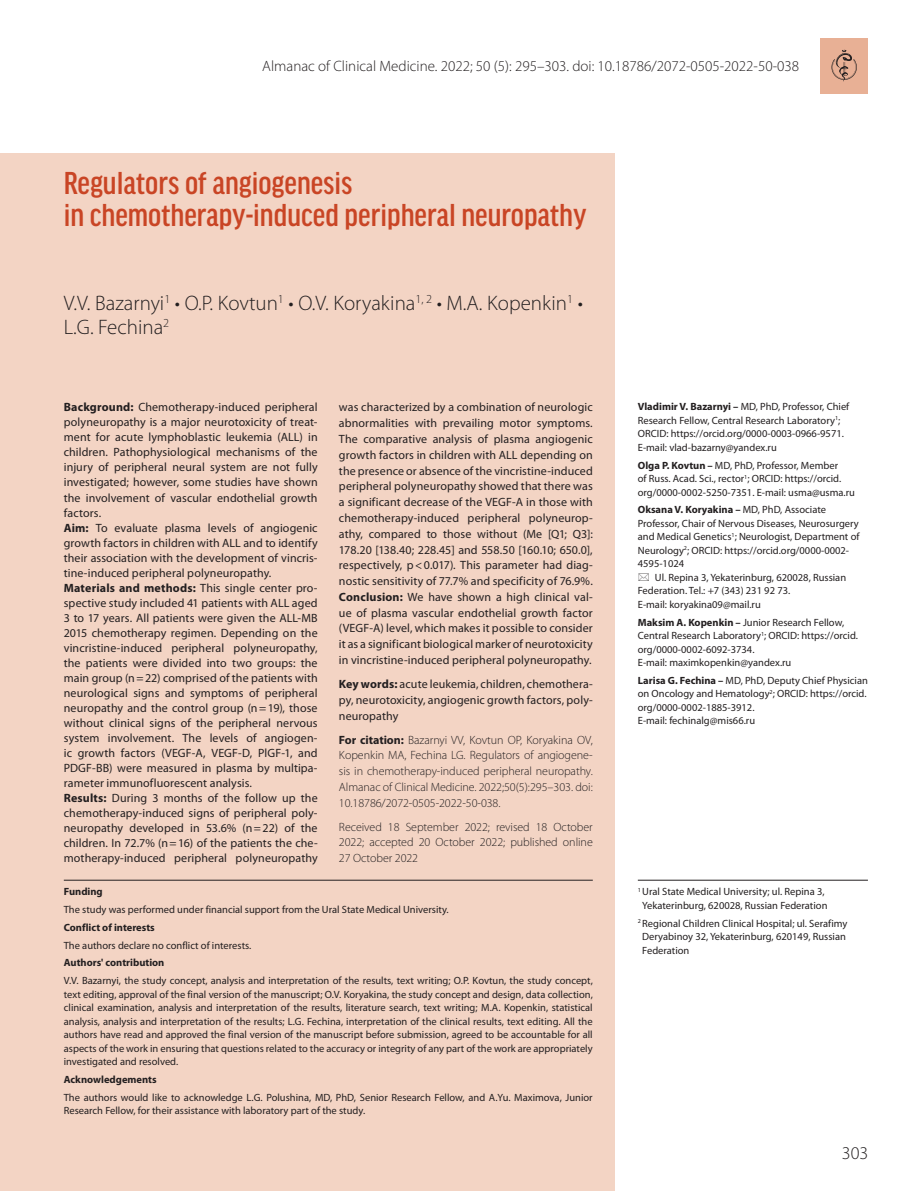
<style>
.page{position:relative;width:919px;height:1191px;background:#fff}
.page>*{position:absolute;margin:0;border:0;box-sizing:border-box;transform-origin:0 0}
.t1{font:500 condensed 33.75px/32.2px "Good Headline Pro";color:#c94525}
.t2{font:300 21px/24px "Myriad Pro";color:#231f20}
.t3{font:300 18px "Myriad Pro";color:#231f20}
.t4{font:300 15px "Myriad Pro";color:#231f20}
.t5{font:12px/15px "Myriad Pro";letter-spacing:.01em;color:#231f20;text-align:justify}
.t6{font:300 12px/15.8px "Myriad Pro";letter-spacing:-.005em;color:#231f20;text-align:justify}
.t7{font:10.5px/13.5px "Myriad Pro";color:#231f20}
.t8{font:700 10.5px "Myriad Pro";color:#231f20}
.s1{font-weight:700}
</style>
<div class="page">
<div style="left:0;top:153px;width:614px;height:1038px;background:#f3d4c4"></div>
<hr style="left:637px;top:880px;width:230px;height:1px;background:#231f20">
<hr style="left:64px;top:880px;width:528px;height:1px;background:#231f20">
<div style="left:820px;top:38px;width:47px;height:55px;background:#e8b095"></div>
<svg style="left:831px;top:50px;width:25px;height:32px"></svg>
<p class="t4" style="left:262px;top:57px;width:538px">Almanac of Clinical Medicine. 2022; 50 (5): 295–303. doi: 10.18786/2072-0505-2022-50-038</p>
<h1 class="t1" style="left:64px;top:167px;width:524px">Regulators of angiogenesis<br>in chemotherapy-induced peripheral neuropathy</h1>
<h2 class="t2" style="left:64px;top:291px;width:520px">V.V. Bazarnyi<sup>1</sup> • O.P. Kovtun<sup>1</sup> • O.V. Koryakina<sup>1,</sup> <sup>2</sup> • M.A. Kopenkin<sup>1</sup> •<br>L.G. Fechina<sup>2</sup></h2>
<p class="t5" style="left:64px;top:400px;width:255px;text-align:left"><span class="s1">Background:</span> Chemotherapy-induced peripheral polyneuropathy is a major neurotoxicity of treat&shy;ment for acute lymphoblastic leukemia (ALL) in children. Pathophysiological mechanisms of the injury of peripheral neural system are not fully investigated; however, some studies have shown the involvement of vascular endothelial growth factors.<br><span class="s1">Aim:</span> To evaluate plasma levels of angiogenic growth factors in children with ALL and to identify their association with the development of vincris&shy;tine-induced peripheral polyneuropathy.<br><span class="s1">Materials and methods:</span> This single center pro&shy;spective study included 41 patients with ALL aged 3 to 17 years. All patients were given the ALL-MB 2015 chemotherapy regimen. Depending on the vincristine-induced peripheral polyneuropathy, the patients were divided into two groups: the main group (n=22) comprised of the patients with neurological signs and symptoms of peripheral neuropathy and the control group (n=19), those without clinical signs of the peripheral nervous system involvement. The levels of angiogen&shy;ic growth factors (VEGF-A, VEGF-D, PlGF-1, and PDGF-BB) were measured in plasma by multipa&shy;rameter immunofluorescent analysis.<br><span class="s1">Results:</span> During 3 months of the follow up the chemotherapy-induced signs of peripheral poly&shy;neuropathy developed in 53.6% (n=22) of the children. In 72.7% (n=16) of the patients the che&shy;motherapy-induced peripheral polyneuropathy</p>
<p class="t5" style="left:339px;top:399px;width:255px;line-height:15.8px">was characterized by a combination of neurologic abnormalities with prevailing motor symptoms.<br>The comparative analysis of plasma angiogenic growth factors in children with ALL depending on the presence or absence of the vincristine-induced peripheral polyneuropathy showed that there was a significant decrease of the VEGF-A in those with chemotherapy-induced peripheral polyneurop&shy;athy, compared to those without (Me [Q1; Q3]:<br>178.20 [138.40; 228.45] and 558.50 [160.10; 650.0], respectively, p&lt;0.017). This parameter had diag&shy;nostic sensitivity of 77.7% and specificity of 76.9%.<br><span class="s1">Conclusion:</span> We have shown a high clinical val&shy;ue of plasma vascular endothelial growth factor (VEGF-A) level, which makes it possible to consider it as a significant biological marker of neurotoxicity in vincristine-induced peripheral polyneuropathy.</p>
<p class="t5" style="left:339px;top:676px;width:255px;line-height:15.8px"><span class="s1">Key words:</span> acute leukemia, children, chemothera&shy;py, neurotoxicity, angiogenic growth factors, poly&shy;neuropathy</p>
<p class="t6" style="left:339px;top:732px;width:255px"><span class="s1">For citation:</span> Bazarnyi VV, Kovtun OP, Koryakina OV, Kopenkin MA, Fechina LG. Regulators of angiogene&shy;sis in chemotherapy-induced peripheral neuropathy.<br>Almanac of Clinical Medicine. 2022;50(5):295–303. doi:<br>10.18786/2072-0505-2022-50-038.</p>
<p class="t6" style="left:339px;top:819px;width:255px">Received 18 September 2022; revised 18 October 2022; accepted 20 October 2022; published online 27 October 2022</p>
<p class="t8" style="left:64px;top:885px;width:40px">Funding</p>
<p class="t7" style="left:64px;top:902px;width:386px">The study was performed under financial support from the Ural State Medical University.</p>
<p class="t8" style="left:64px;top:920px;width:92px">Conflict of interests</p>
<p class="t7" style="left:64px;top:938px;width:189px">The authors declare no conflict of interests.</p>
<p class="t8" style="left:64px;top:956px;width:102px">Authors' contribution</p>
<p class="t7" style="left:64px;top:973px;width:530px;text-align:justify">V.V. Bazarnyi, the study concept, analysis and interpretation of the results, text writing; O.P. Kovtun, the study concept, text editing, approval of the final version of the manuscript; O.V. Koryakina, the study concept and design, data collection, clinical examination, analysis and interpretation of the results, literature search, text writing; M.A. Kopenkin, statistical analysis, analysis and interpretation of the results; L.G. Fechina, interpretation of the clinical results, text editing. All the authors have read and approved the final version of the manuscript before submission, agreed to be accountable for all aspects of the work in ensuring that questions related to the accuracy or integrity of any part of the work are appropriately investigated and resolved.</p>
<p class="t8" style="left:64px;top:1072px;width:94px">Acknowledgements</p>
<p class="t7" style="left:64px;top:1090px;width:530px">The authors would like to acknowledge L.G. Polushina, MD, PhD, Senior Research Fellow, and A.Yu. Maximova, Junior<br>Research Fellow, for their assistance with laboratory part of the study.</p>
<p class="t7" style="left:637px;top:400px;width:213px"><span class="s1">Vladimir V. Bazarnyi –</span> MD, PhD, Professor, Chief Research Fellow, Central Research Laboratory<sup>1</sup>; ORCID: https://orcid.org/0000-0003-0966-9571.<br>E-mail: vlad-bazarny@yandex.ru</p>
<p class="t7" style="left:637px;top:458px;width:219px"><span class="s1">Olga P. Kovtun –</span> MD, PhD, Professor, Member<br>of Russ. Acad. Sci., rector<sup>1</sup>; ORCID: https://orcid. org/0000-0002-5250-7351. E-mail: usma@usma.ru</p>
<p class="t7" style="left:637px;top:503px;width:223px"><span class="s1">Oksana V. Koryakina –</span> MD, PhD, Associate Professor, Chair of Nervous Diseases, Neurosurgery and Medical Genetics<sup>1</sup>; Neurologist, Department of Neurology<sup>2</sup>; ORCID: https://orcid.org/0000-0002- 4595-1024</p>
<p class="t7" style="left:637px;top:570px;width:210px;text-indent:17px">Ul. Repina 3, Yekaterinburg, 620028, Russian<br>Federation. Tel.: +7 (343) 231 92 73.<br>E-mail: koryakina09@mail.ru</p>
<p class="t7" style="left:637px;top:615px;width:222px"><span class="s1">Maksim A. Kopenkin –</span> Junior Research Fellow, Central Research Laboratory<sup>1</sup>; ORCID: https://orcid. org/0000-0002-6092-3734.<br>E-mail: maximkopenkin@yandex.ru</p>
<p class="t7" style="left:637px;top:673px;width:231px"><span class="s1">Larisa G. Fechina –</span> MD, PhD, Deputy Chief Physician on Oncology and Hematology<sup>2</sup>; ORCID: https://orcid. org/0000-0002-1885-3912.<br>E-mail: fechinalg@mis66.ru</p>
<p class="t7" style="left:637px;top:885px;width:191px;text-align:center"><sup>1</sup> Ural State Medical University; ul. Repina 3,<br>Yekaterinburg, 620028, Russian Federation</p>
<p class="t7" style="left:642px;top:916px;width:206px;text-indent:-4px"><sup>2</sup> Regional Children Clinical Hospital; ul. Serafimy<br>Deryabinoy 32, Yekaterinburg, 620149, Russian<br>Federation</p>
<h3 class="t3" style="left:841px;top:1142px;width:28px">303</h3>
</div>
